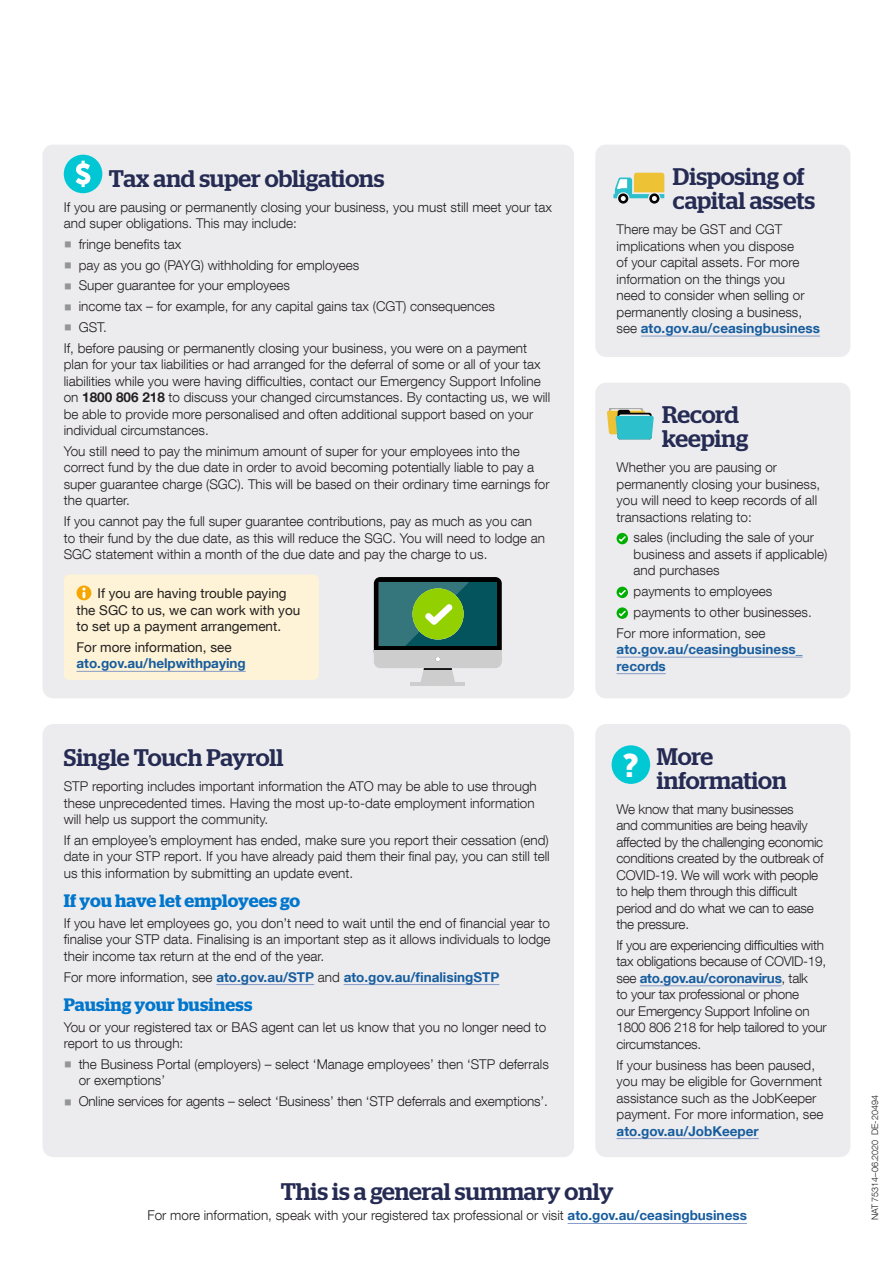
<style>
.page{position:relative;width:893px;height:1263px;background:#fff}
.page>*{position:absolute;margin:0;border:0;box-sizing:border-box;transform-origin:0 0}
.t1{font:32.4px "Museo Sans 900";color:#fff}
.t2{font:500 24px/24px "Stag";color:#252b53}
.t3{font:600 18px "Stag";letter-spacing:.005em;color:#0076cc}
.t4{font:300 13.5px/16.5px "Helvetica Neue LT Com";color:#231f20}
.t5{font:300 13.5px/16.5px "Helvetica Neue LT Com";letter-spacing:-.02em;color:#231f20}
.t6{font:700 13.5px/16.5px "Helvetica Neue LT Com";color:#175d9e}
.t7{font:13.5px/16.5px "Helvetica Neue LT Com";color:#231f20}
.t8{font:300 9px "Helvetica Neue LT Com";color:#231f20}
.s1{color:#939598}
.s2{font-weight:700}
.s3{font-weight:400;color:#231f20}
.s4{font-weight:300;color:#231f20}
.s5{font-weight:700;color:#175d9e}
</style>
<div class="page">
<div style="left:43px;top:145px;width:531px;height:553px;background:#ececee;border-radius:11px"></div>
<div style="left:64px;top:574px;width:255px;height:106px;background:#fef3d6;border-radius:5px"></div>
<hr style="left:77px;top:671px;width:169px;height:1px;background:#879bc7">
<svg style="left:77px;top:585px;width:14px;height:15px"></svg>
<svg style="left:82px;top:589px;width:4px;height:8px"></svg>
<div style="left:595px;top:145px;width:255px;height:212px;background:#ececee;border-radius:11px"></div>
<hr style="left:641px;top:336px;width:179px;height:1px;background:#879bc7">
<div style="left:43px;top:724px;width:531px;height:433px;background:#ececee;border-radius:11px"></div>
<hr style="left:216px;top:984px;width:98px;height:1px;background:#879bc7">
<hr style="left:344px;top:984px;width:155px;height:1px;background:#879bc7">
<div style="left:595px;top:383px;width:255px;height:315px;background:#ececee;border-radius:11px"></div>
<hr style="left:617px;top:657px;width:186px;height:1px;background:#879bc7">
<hr style="left:617px;top:673px;width:49px;height:1px;background:#879bc7">
<div style="left:617px;top:533px;width:11px;height:11px;background:#00ae00;border-radius:50%"></div>
<svg style="left:619px;top:536px;width:7px;height:6px"></svg>
<div style="left:617px;top:587px;width:11px;height:11px;background:#00ae00;border-radius:50%"></div>
<svg style="left:619px;top:590px;width:7px;height:6px"></svg>
<svg style="left:617px;top:607px;width:11px;height:12px"></svg>
<svg style="left:619px;top:611px;width:7px;height:5px"></svg>
<div style="left:595px;top:724px;width:255px;height:433px;background:#ececee;border-radius:11px"></div>
<hr style="left:640px;top:985px;width:142px;height:1px;background:#879bc7">
<hr style="left:617px;top:1138px;width:142px;height:1px;background:#879bc7">
<svg style="left:421px;top:668px;width:34px;height:14px"></svg>
<div style="left:374px;top:624px;width:128px;height:44px;background:#cdcdcd;border-radius:6px"></div>
<div style="left:374px;top:577px;width:128px;height:81px;background:#000;border-radius:6px"></div>
<div style="left:379px;top:582px;width:118px;height:63px;background:#04545d"></div>
<div style="left:374px;top:650px;width:128px;height:11px;background:#cdcdcd"></div>
<svg style="left:435px;top:657px;width:5px;height:4px"></svg>
<hr style="left:410px;top:682px;width:55px;height:4px;background:#cdcdcd">
<svg style="left:379px;top:582px;width:90px;height:63px"></svg>
<div style="left:612px;top:745px;width:38px;height:39px;background:#00c9d4;border-radius:50%"></div>
<svg style="left:607px;top:409px;width:47px;height:30px"></svg>
<div style="left:64px;top:155px;width:38px;height:38px;background:#00c7d3;border-radius:50%"></div>
<svg style="left:76px;top:161px;width:14px;height:26px"></svg>
<svg style="left:613px;top:173px;width:51px;height:31px"></svg>
<hr style="left:568px;top:1223px;width:179px;height:1px;background:#879bc7">
<p class="t2" style="left:109px;top:166px;width:277px">Tax and super obligations</p>
<p class="t4" style="left:64px;top:198px;width:490px">If you are pausing or permanently closing your business, you must still meet your tax and super obligations. This may include:</p>
<p class="t4" style="left:64px;top:235px;width:119px"><span class="s1">○</span> fringe benefits tax</p>
<p class="t4" style="left:64px;top:256px;width:297px"><span class="s1">○</span> pay as you go (PAYG) withholding for employees</p>
<p class="t4" style="left:64px;top:277px;width:228px"><span class="s1">○</span> Super guarantee for your employees</p>
<p class="t4" style="left:64px;top:298px;width:433px"><span class="s1">○</span> income tax – for example, for any capital gains tax (CGT) consequences</p>
<p class="t4" style="left:64px;top:316px;width:465px;line-height:20.7px"><span class="s1">○</span> GST.<br>If, before pausing or permanently closing your business, you were on a payment</p>
<p class="t4" style="left:64px;top:356px;width:488px">plan for your tax liabilities or had arranged for the deferral of some or all of your tax liabilities while you were having difficulties, contact our Emergency Support Infoline on <span class="s2">1800 806 218</span> to discuss your changed circumstances. By contacting us, we will be able to provide more personalised and often additional support based on your individual circumstances.</p>
<p class="t4" style="left:64px;top:442px;width:487px">You still need to pay the minimum amount of super for your employees into the correct fund by the due date in order to avoid becoming potentially liable to pay a super guarantee charge (SGC). This will be based on their ordinary time earnings for the quarter.</p>
<p class="t4" style="left:64px;top:513px;width:483px">If you cannot pay the full super guarantee contributions, pay as much as you can to their fund by the due date, as this will reduce the SGC. You will need to lodge an<br>SGC statement within a month of the due date and pay the charge to us.</p>
<p class="t7" style="left:77px;top:585px;width:225px;text-indent:21px">If you are having trouble paying the SGC to us, we can work with you to set up a payment arrangement.</p>
<p class="t6" style="left:77px;top:638px;width:171px"><span class="s3">For more information, see </span>ato.gov.au/helpwithpaying</p>
<p class="t2" style="left:64px;top:745px;width:221px">Single Touch Payroll</p>
<p class="t4" style="left:64px;top:778px;width:474px">STP reporting includes important information the ATO may be able to use through these unprecedented times. Having the most up-to-date employment information will help us support the community.</p>
<p class="t4" style="left:64px;top:831px;width:487px;text-align:justify">If an employee’s employment has ended, make sure you report their cessation (end) date in your STP report. If you have already paid them their final pay, you can still tell us this information by submitting an update event.</p>
<p class="t3" style="left:64px;top:890px;width:238px">If you have let employees go</p>
<p class="t4" style="left:64px;top:914px;width:488px;text-align:justify">If you have let employees go, you don’t need to wait until the end of financial year to finalise your STP data. Finalising is an important step as it allows individuals to lodge their income tax return at the end of the year.</p>
<p class="t6" style="left:64px;top:968px;width:437px"><span class="s4">For more information, see</span> ato.gov.au/STP <span class="s4">and</span> ato.gov.au/finalisingSTP</p>
<p class="t3" style="left:64px;top:994px;width:190px">Pausing your business</p>
<p class="t4" style="left:64px;top:1018px;width:484px">You or your registered tax or BAS agent can let us know that you no longer need to report to us through:</p>
<p class="t4" style="left:79px;top:1055px;width:472px;text-indent:-15px"><span class="s1">○</span> the Business Portal (employers) – select ‘Manage employees’ then ‘STP deferrals or exemptions’</p>
<p class="t4" style="left:64px;top:1093px;width:486px"><span class="s1">○</span> Online services for agents – select ‘Business’ then ‘STP deferrals and exemptions’.</p>
<p class="t2" style="left:673px;top:164px;width:144px">Disposing of capital assets</p>
<p class="t4" style="left:617px;top:221px;width:205px">There may be GST and CGT implications when you dispose<br>of your capital assets. For more information on the things you<br>need to consider when selling or permanently closing a business, see <span class="s5">ato.gov.au/ceasingbusiness</span></p>
<p class="t2" style="left:662px;top:402px;width:88px">Record keeping</p>
<p class="t4" style="left:617px;top:459px;width:205px">Whether you are pausing or permanently closing your business, you will need to keep records of all transactions relating to:</p>
<p class="t4" style="left:634px;top:529px;width:195px">sales (including the sale of your business and assets if applicable) and purchases</p>
<p class="t4" style="left:634px;top:583px;width:140px">payments to employees</p>
<p class="t4" style="left:634px;top:603px;width:180px">payments to other businesses.</p>
<p class="t4" style="left:617px;top:624px;width:150px">For more information, see</p>
<p class="t6" style="left:617px;top:641px;width:188px">ato.gov.au/ceasingbusiness_ records</p>
<p class="t2" style="left:657px;top:744px;width:131px">More information</p>
<p class="t5" style="left:617px;top:800px;width:209px">We know that many businesses<br>and communities are being heavily affected by the challenging economic conditions created by the outbreak of<br>COVID-19. We will work with people to help them through this difficult period and do what we can to ease the pressure.</p>
<p class="t5" style="left:617px;top:936px;width:212px">If you are experiencing difficulties with tax obligations because of COVID-19, see <span class="s5">ato.gov.au/coronavirus</span>, talk<br>to your tax professional or phone<br>our Emergency Support Infoline on 1800 806 218 for help tailored to your circumstances.</p>
<p class="t4" style="left:617px;top:1056px;width:208px">If your business has been paused, you may be eligible for Government assistance such as the JobKeeper payment. For more information, see <span class="s5">ato.gov.au/JobKeeper</span></p>
<p class="t1" style="left:623px;top:747px;width:18px">?</p>
<p class="t2" style="left:281px;top:1179px;width:334px">This is a general summary only</p>
<p class="t4" style="left:147px;top:1207px;width:601px">For more information, speak with your registered tax professional or visit <span class="s5">ato.gov.au/ceasingbusiness</span></p>
<p class="t8" style="left:869px;top:1220px;width:127px;rotate:-90deg">NAT 75314–06.2020 DE-20494</p>
</div>
